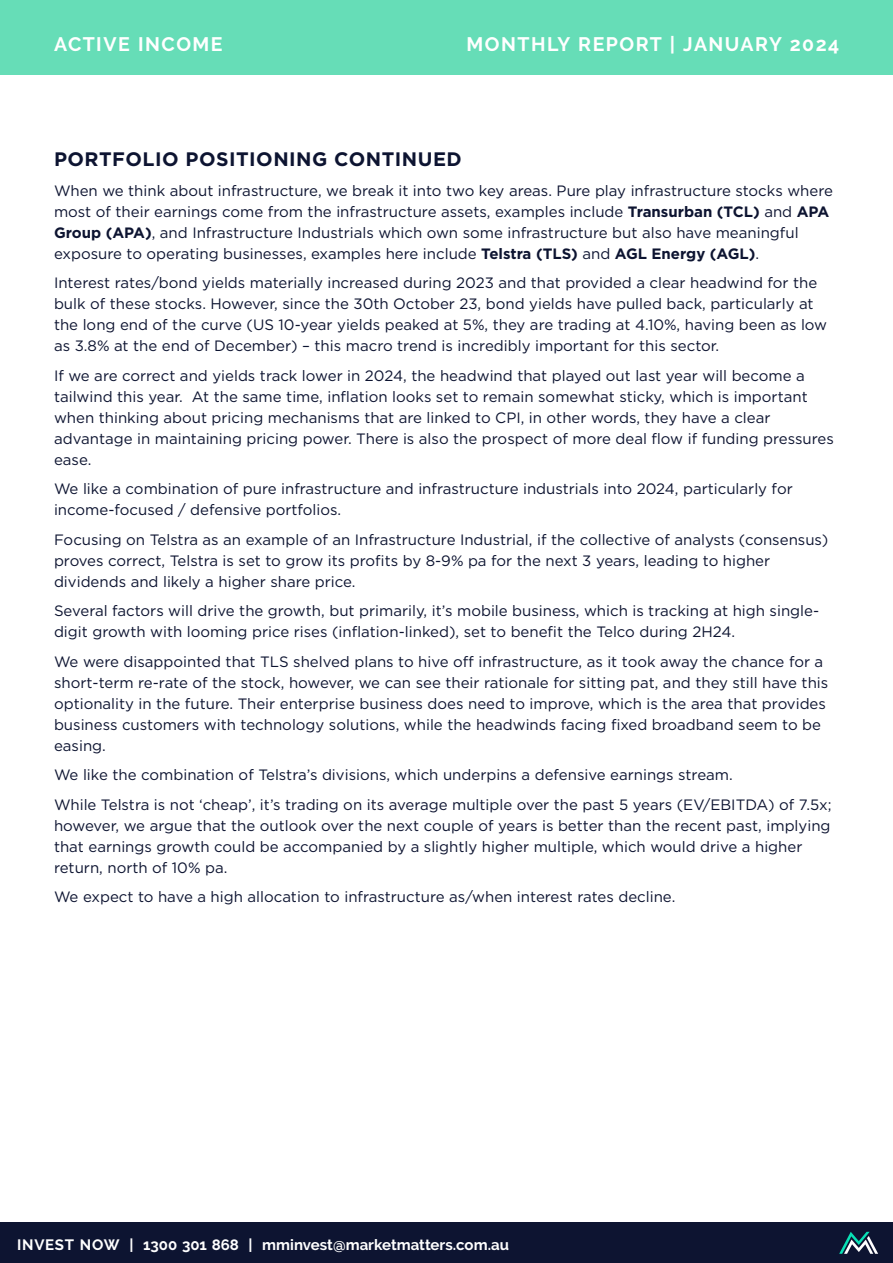
<style>
.page{position:relative;width:893px;height:1263px;background:#fff}
.page>*{position:absolute;margin:0;border:0;box-sizing:border-box;transform-origin:0 0}
.t1{font:700 19.5px "Raleway";letter-spacing:.075em;color:#fff}
.t2{font:700 19.5px "Gotham";letter-spacing:.025em;color:#0d1431}
.t3{font:15px/21px "Gotham";color:#0d1431}
.t4{font:700 15px "Raleway";color:#fff}
.s1{font-weight:700}
</style>
<div class="page">
<div style="left:0;top:0;width:893px;height:74px;background:#66ddb7"></div>
<div style="left:0;top:1222px;width:893px;height:41px;background:#0d1431"></div>
<svg style="left:839px;top:1232px;width:39px;height:22px"></svg>
<h1 class="t1" style="left:54px;top:33px;width:170px">ACTIVE INCOME</h1>
<h1 class="t1" style="left:467px;top:33px;width:374px">MONTHLY REPORT | JANUARY 2024</h1>
<h1 class="t2" style="left:54px;top:146px;width:409px">PORTFOLIO POSITIONING CONTINUED</h1>
<p class="t3" style="left:54px;top:180px;width:780px">When we think about infrastructure, we break it into two key areas. Pure play infrastructure stocks where most of their earnings come from the infrastructure assets, examples include <span class="s1">Transurban (TCL)</span> and <span class="s1">APA Group (APA)</span>, and Infrastructure Industrials which own some infrastructure but also have meaningful exposure to operating businesses, examples here include <span class="s1">Telstra (TLS)</span> and <span class="s1">AGL Energy (AGL)</span>.</p>
<p class="t3" style="left:54px;top:272px;width:775px">Interest rates/bond yields materially increased during 2023 and that provided a clear headwind for the bulk of these stocks. However, since the 30th October 23, bond yields have pulled back, particularly at the long end of the curve (US 10-year yields peaked at 5%, they are trading at 4.10%, having been as low as 3.8% at the end of December) – this macro trend is incredibly important for this sector.</p>
<p class="t3" style="left:54px;top:365px;width:781px">If we are correct and yields track lower in 2024, the headwind that played out last year will become a tailwind this year. At the same time, inflation looks set to remain somewhat sticky, which is important when thinking about pricing mechanisms that are linked to CPI, in other words, they have a clear advantage in maintaining pricing power. There is also the prospect of more deal flow if funding pressures ease.</p>
<p class="t3" style="left:54px;top:478px;width:740px">We like a combination of pure infrastructure and infrastructure industrials into 2024, particularly for income-focused / defensive portfolios.</p>
<p class="t3" style="left:54px;top:529px;width:776px">Focusing on Telstra as an example of an Infrastructure Industrial, if the collective of analysts (consensus) proves correct, Telstra is set to grow its profits by 8-9% pa for the next 3 years, leading to higher dividends and likely a higher share price.</p>
<p class="t3" style="left:54px;top:600px;width:767px">Several factors will drive the growth, but primarily, it’s mobile business, which is tracking at high single&shy;digit growth with looming price rises (inflation-linked), set to benefit the Telco during 2H24.</p>
<p class="t3" style="left:54px;top:651px;width:776px">We were disappointed that TLS shelved plans to hive off infrastructure, as it took away the chance for a short-term re-rate of the stock, however, we can see their rationale for sitting pat, and they still have this optionality in the future. Their enterprise business does need to improve, which is the area that provides business customers with technology solutions, while the headwinds facing fixed broadband seem to be easing.</p>
<p class="t3" style="left:54px;top:760px;width:779px;line-height:29.5px">We like the combination of Telstra’s divisions, which underpins a defensive earnings stream.<br>While Telstra is not ‘cheap’, it’s trading on its average multiple over the past 5 years (EV/EBITDA) of 7.5x;</p>
<p class="t3" style="left:54px;top:815px;width:778px">however, we argue that the outlook over the next couple of years is better than the recent past, implying that earnings growth could be accompanied by a slightly higher multiple, which would drive a higher return, north of 10% pa.</p>
<p class="t3" style="left:54px;top:886px;width:623px">We expect to have a high allocation to infrastructure as/when interest rates decline.</p>
<p class="t4" style="left:17px;top:1236px;width:493px">INVEST NOW | 1300 301 868 | mminvest@marketmatters.com.au</p>
</div>
